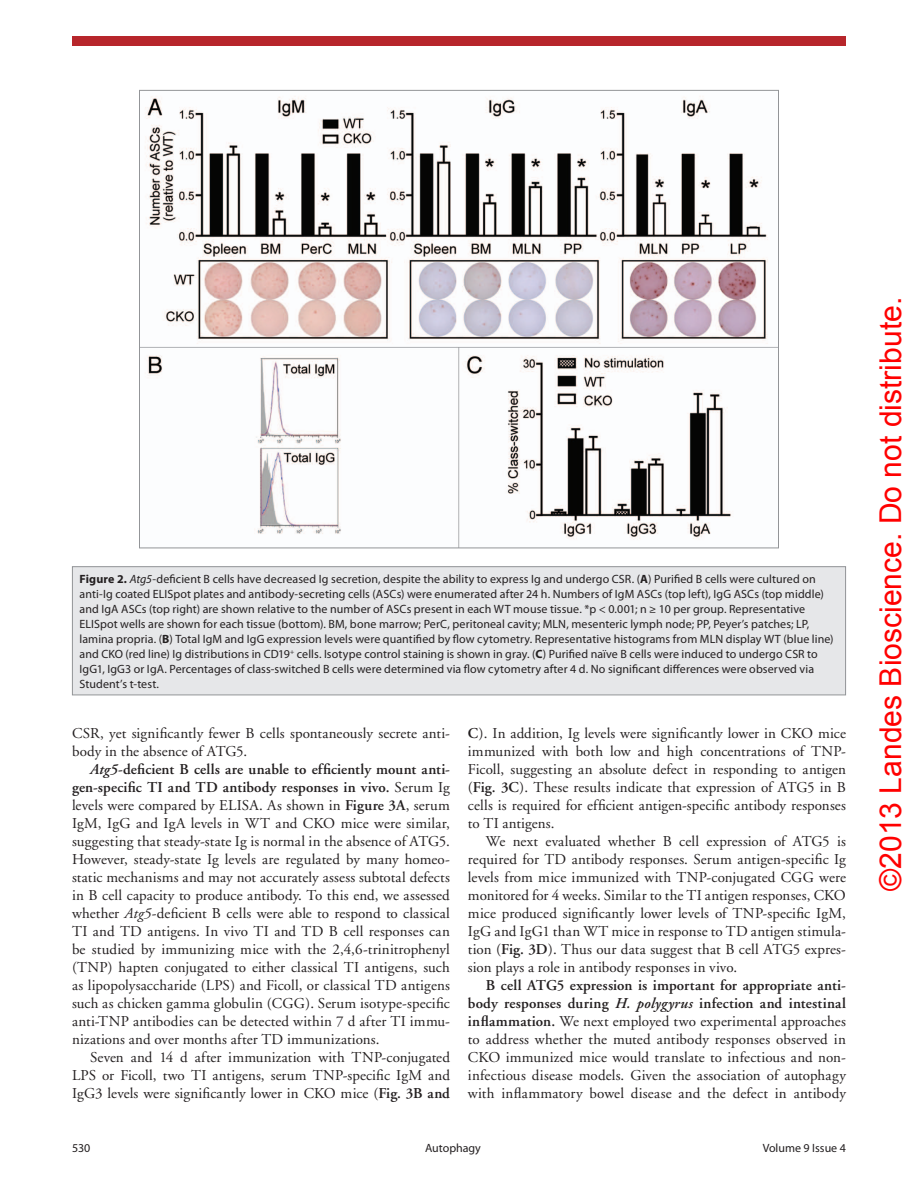
<style>
.page{position:relative;width:918px;height:1188px;background:#fff}
.page>*{position:absolute;margin:0;border:0;box-sizing:border-box;transform-origin:0 0}
.t1{font:30.15px "Arial";color:#f00}
.t2{font:15px/18px "Adobe Garamond";letter-spacing:.005em;color:#231f20;text-align:justify}
.t3{font:12px/15px "Myriad Pro";letter-spacing:.005em;color:#231f20}
.s1{font-weight:700}
.s2{font-style:italic}
.s3{font-weight:600;font-style:italic}
.s4{font-weight:600}
</style>
<div class="page">
<div style="left:72px;top:36px;width:774px;height:10px;background:#b7262b"></div>
<div style="left:72px;top:567px;width:774px;height:128px;background:#e6e7e9"></div>
<div style="left:72px;top:566px;width:774px;height:129px;border:1px solid #939598"></div>
<img style="left:141px;top:96px;width:636px;height:450px">
<p class="t3" style="left:79px;top:571px;width:756px"><span class="s1">Figure 2.</span> <span class="s2">Atg5</span>-deficient B cells have decreased Ig secretion, despite the ability to express Ig and undergo CSR. (<span class="s1">A</span>) Purified B cells were cultured on anti-I g coated ELIS pot plates and antibody-secreting cells (ASC s) were enumerated after 24 h. Numbers of IgM ASC s (top left), IgG ASC s (top middle) and I gA ASC s (top right) are shown relative to the number of ASC s present in each WT mouse tissue. *p &lt; 0.001; n ≥ 10 per group. Representative<br>ELIS pot wells are shown for each tissue (bottom). BM, bone marrow; PerC, peritoneal cavity; MLN, mesenteric lymph node; PP, Peyer’s patches; LP, lamina propria. (<span class="s1">B</span>) Total IgM and IgG expression levels were quantified by flow cytometry. Representative histograms from MLN display WT (blue line) and CKO (red line) Ig distributions in CD19<sup>+</sup> cells. Isotype control staining is shown in gray. (<span class="s1">C</span>) Purified naïve B cells were induced to undergo CSR to IgG1, IgG3 or IgA. Percentages of class-switched B cells were determined via flow cytometry after 4 d. No significant differences were observed via Student’s t-test.</p>
<p class="t2" style="left:72px;top:725px;width:379px">CSR, yet significantly fewer B cells spontaneously secrete anti&shy;body in the absence of ATG5.</p>
<p class="t2" style="left:72px;top:761px;width:379px;text-indent:18px"><span class="s3">Atg5</span><span class="s4">-deficient B cells are unable to efficiently mount anti&shy;gen-specific TI and TD antibody responses in vivo.</span> Serum Ig levels were compared by ELISA. As shown in <span class="s4">Figure 3A</span>, serum IgM, IgG and IgA levels in WT and CKO mice were similar, suggesting that steady-state Ig is normal in the absence of ATG5.<br>However, steady-state Ig levels are regulated by many homeo&shy;static mechanisms and may not accurately assess subtotal defects in B cell capacity to produce antibody. To this end, we assessed whether <span class="s2">Atg5</span>-deficient B cells were able to respond to classical TI and TD antigens. In vivo TI and TD B cell responses can be studied by immunizing mice with the 2,4,6-trinitrophenyl (TNP) hapten conjugated to either classical TI antigens, such as lipopolysaccharide (LPS) and Ficoll, or classical TD antigens such as chicken gamma globulin (CGG). Serum isotype-specific anti-TNP antibodies can be detected within 7 d after TI immu&shy;nizations and over months after TD immunizations.</p>
<p class="t2" style="left:72px;top:1049px;width:379px;text-indent:18px">Seven and 14 d after immunization with TNP-conjugated LPS or Ficoll, two TI antigens, serum TNP-specific IgM and IgG3 levels were significantly lower in CKO mice (<span class="s4">Fig. 3B and</span></p>
<p class="t2" style="left:468px;top:725px;width:380px"><span class="s4">C</span>). In addition, Ig levels were significantly lower in CKO mice immunized with both low and high concentrations of TNP-Ficoll, suggesting an absolute defect in responding to antigen (<span class="s4">Fig. 3C</span>). These results indicate that expression of ATG5 in B cells is required for efficient antigen-specific antibody responses to TI antigens.</p>
<p class="t2" style="left:468px;top:833px;width:379px;text-indent:18px">We next evaluated whether B cell expression of ATG5 is required for TD antibody responses. Serum antigen-specific Ig levels from mice immunized with TNP-conjugated CGG were monitored for 4 weeks. Similar to the TI antigen responses, CKO mice produced significantly lower levels of TNP-specific IgM, IgG and IgG1 than WT mice in response to TD antigen stimula&shy;tion (<span class="s4">Fig. 3D</span>). Thus our data suggest that B cell ATG5 expres&shy;sion plays a role in antibody responses in vivo.</p>
<p class="t2" style="left:468px;top:977px;width:380px;text-indent:18px"><span class="s4">B cell ATG5 expression is important for appropriate anti&shy;body responses during</span> <span class="s3">H. polygyrus</span> <span class="s4">infection and intestinal inflammation.</span> We next employed two experimental approaches to address whether the muted antibody responses observed in CKO immunized mice would translate to infectious and non&shy;infectious disease models. Given the association of autophagy with inflammatory bowel disease and the defect in antibody</p>
<p class="t3" style="left:72px;top:1140px;width:20px">530</p>
<p class="t3" style="left:425px;top:1140px;width:57px">Autophagy</p>
<p class="t3" style="left:763px;top:1140px;width:85px">Volume 9 Issue 4</p>
<h1 class="t1" style="left:871px;top:891px;width:595px;rotate:-90deg">©2013 Landes Bioscience. Do not distribute.</h1>
</div>
